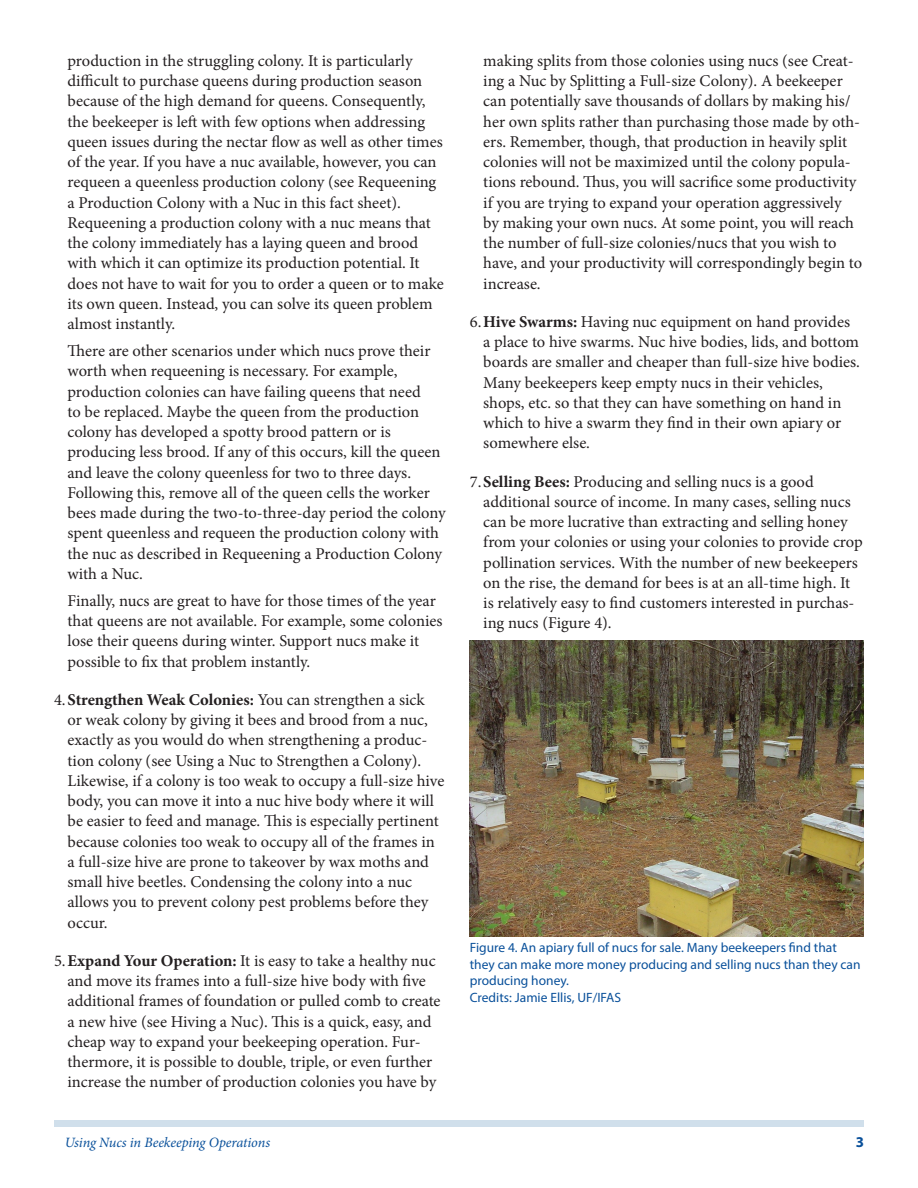
<style>
.page{position:relative;width:918px;height:1188px;background:#fff}
.page>*{position:absolute;margin:0;border:0;box-sizing:border-box;transform-origin:0 0}
.indentedpara{font:16.5px/20.2px "Minion Pro";color:#231f20}
.t1{font:700 15px "Myriad Pro";color:#09509a}
.RunningTitleItalics{font:italic 14.25px "Minion Pro";letter-spacing:-.01em;color:#09509a}
.FigureCaption{font:13.5px/16.5px "Myriad Pro";color:#09509a}
.s1{font-weight:700}
</style>
<div class="page">
<div style="left:54px;top:1120px;width:810px;height:7px;background:#d0dfeb"></div>
<img style="left:470px;top:641px;width:394px;height:296px">
<p class="indentedpara" style="left:68px;top:51px;width:378px">production in the struggling colony. It is particularly difficult to purchase queens during production season because of the high demand for queens. Consequently, the beekeeper is left with few options when addressing queen issues during the nectar flow as well as other times of the year. If you have a nuc available, however, you can requeen a queenless production colony (see Requeening a Production Colony with a Nuc in this fact sheet).<br>Requeening a production colony with a nuc means that the colony immediately has a laying queen and brood with which it can optimize its production potential. It does not have to wait for you to order a queen or to make its own queen. Instead, you can solve its queen problem almost instantly.</p>
<p class="indentedpara" style="left:68px;top:341px;width:380px">There are other scenarios under which nucs prove their worth when requeening is necessary. For example, production colonies can have failing queens that need<br>to be replaced. Maybe the queen from the production colony has developed a spotty brood pattern or is producing less brood. If any of this occurs, kill the queen and leave the colony queenless for two to three days.<br>Following this, remove all of the queen cells the worker bees made during the two-to-three-day period the colony spent queenless and requeen the production colony with the nuc as described in Requeening a Production Colony with a Nuc.</p>
<p class="indentedpara" style="left:68px;top:591px;width:377px">Finally, nucs are great to have for those times of the year that queens are not available. For example, some colonies lose their queens during winter. Support nucs make it possible to fix that problem instantly.</p>
<p class="indentedpara" style="left:68px;top:690px;width:378px;text-indent:-14px">4.<span class="s1">Strengthen Weak Colonies:</span> You can strengthen a sick<br>or weak colony by giving it bees and brood from a nuc, exactly as you would do when strengthening a produc&shy;tion colony (see Using a Nuc to Strengthen a Colony).<br>Likewise, if a colony is too weak to occupy a full-size hive body, you can move it into a nuc hive body where it will be easier to feed and manage. This is especially pertinent because colonies too weak to occupy all of the frames in a full-size hive are prone to takeover by wax moths and small hive beetles. Condensing the colony into a nuc allows you to prevent colony pest problems before they occur.</p>
<p class="indentedpara" style="left:68px;top:951px;width:375px;text-indent:-14px">5.<span class="s1">Expand Your Operation:</span> It is easy to take a healthy nuc and move its frames into a full-size hive body with five additional frames of foundation or pulled comb to create a new hive (see Hiving a Nuc). This is a quick, easy, and cheap way to expand your beekeeping operation. Fur&shy;thermore, it is possible to double, triple, or even further increase the number of production colonies you have by</p>
<p class="indentedpara" style="left:483px;top:51px;width:380px">making splits from those colonies using nucs (see Creat&shy;ing a Nuc by Splitting a Full-size Colony). A beekeeper can potentially save thousands of dollars by making his/ her own splits rather than purchasing those made by oth&shy;ers. Remember, though, that production in heavily split colonies will not be maximized until the colony popula&shy;tions rebound. Thus, you will sacrifice some productivity if you are trying to expand your operation aggressively<br>by making your own nucs. At some point, you will reach the number of full-size colonies/nucs that you wish to have, and your productivity will correspondingly begin to increase.</p>
<p class="indentedpara" style="left:483px;top:312px;width:378px;text-indent:-14px">6.<span class="s1">Hive Swarms:</span> Having nuc equipment on hand provides a place to hive swarms. Nuc hive bodies, lids, and bottom boards are smaller and cheaper than full-size hive bodies.<br>Many beekeepers keep empty nucs in their vehicles, shops, etc. so that they can have something on hand in which to hive a swarm they find in their own apiary or somewhere else.</p>
<p class="indentedpara" style="left:483px;top:471px;width:381px;text-indent:-14px">7.<span class="s1">Selling Bees:</span> Producing and selling nucs is a good additional source of income. In many cases, selling nucs can be more lucrative than extracting and selling honey from your colonies or using your colonies to provide crop pollination services. With the number of new beekeepers on the rise, the demand for bees is at an all-time high. It is relatively easy to find customers interested in purchas&shy;ing nucs (Figure 4).</p>
<p class="FigureCaption" style="left:470px;top:939px;width:392px">Figure 4. An apiary full of nucs for sale. Many beekeepers find that they can make more money producing and selling nucs than they can producing honey.</p>
<p class="FigureCaption" style="left:470px;top:989px;width:153px">Credits: Jamie Ellis, UF/IFAS</p>
<p class="RunningTitleItalics" style="left:65px;top:1133px;width:207px">Using Nucs in Beekeeping Operations</p>
<p class="t1" style="left:856px;top:1133px;width:10px">3</p>
</div>
